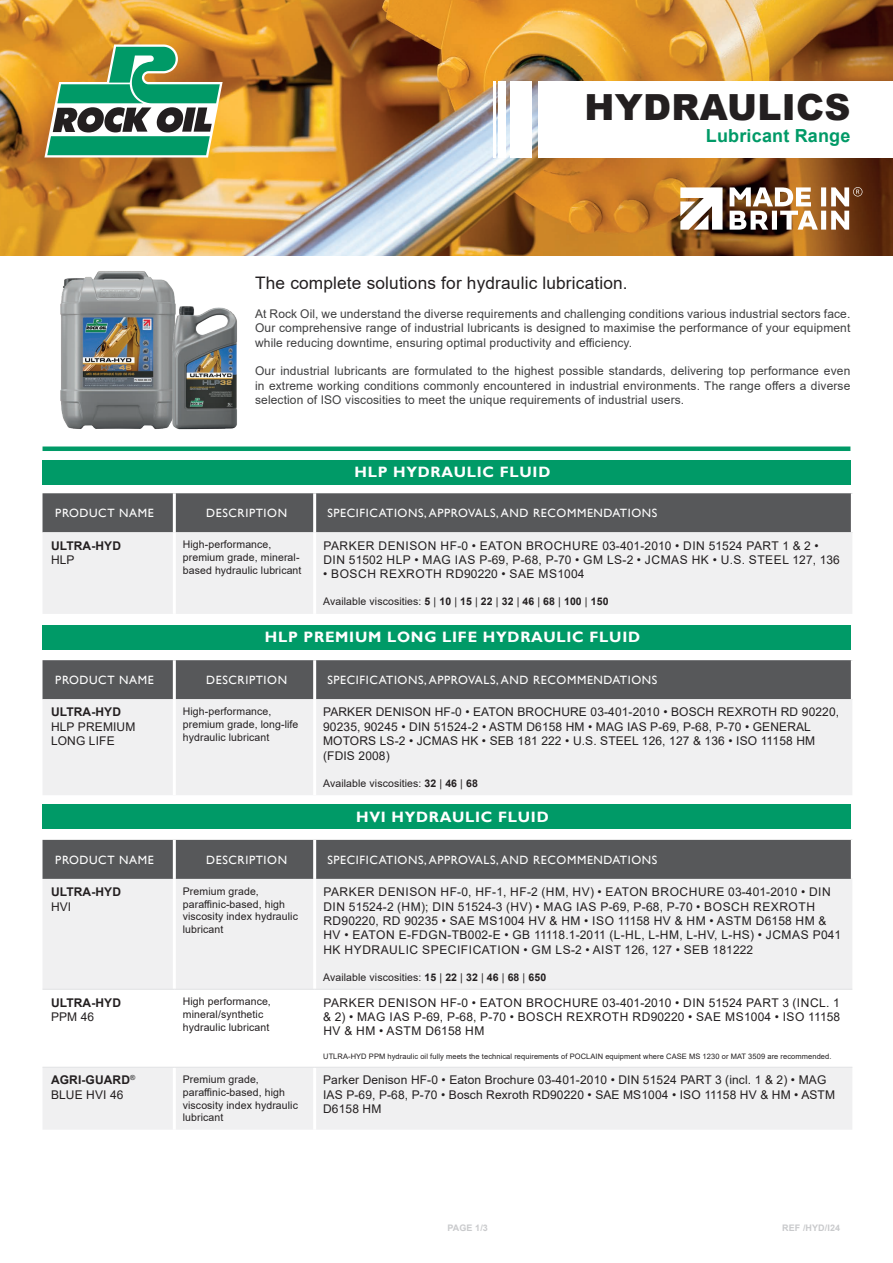
<style>
.page{position:relative;width:893px;height:1263px;background:#fff}
.page>*{position:absolute;margin:0;border:0;box-sizing:border-box;transform-origin:0 0}
.t1{font:900 36px "Arial";letter-spacing:.01em;color:#231f20}
.t2{font:700 18px "Arial";letter-spacing:.01em;color:#009a67}
.t3{font:17.25px "Arial";letter-spacing:.01em;color:#231f20}
.t4{font:700 15px "Gill Sans";letter-spacing:.05em;color:#fff}
.t5{font:12px/14.4px "Arial";letter-spacing:.01em;color:#231f20}
.t6{font:12px/14.4px "Arial";letter-spacing:.01em;color:#3e3e3f;text-align:justify}
.t7{font:12px/14.4px "Arial";letter-spacing:.045em;color:#231f20}
.t8{font:12px "Gill Sans";letter-spacing:.05em;color:#fff}
.t9{font:700 12px/14.4px "Arial";letter-spacing:.01em;color:#231f20}
.t10{font:10.5px/12.6px "Arial";letter-spacing:.01em;color:#231f20}
.t11{font:700 9px "Arial";letter-spacing:.01em;color:#c9cacc}
.t12{font:7.5px "Arial";letter-spacing:.01em;color:#231f20}
.s1{font-weight:700}
.s2{font-weight:400}
</style>
<div class="page">
<div style="left:43px;top:660px;width:808px;height:39px;background:#57585a"></div>
<div style="left:43px;top:699px;width:809px;height:96px;background:#f0f0f1"></div>
<hr style="left:173px;top:660px;width:3px;height:39px;background:#fff">
<hr style="left:313px;top:660px;width:3px;height:39px;background:#fff">
<hr style="left:173px;top:699px;width:3px;height:96px;background:#fff">
<hr style="left:313px;top:699px;width:3px;height:96px;background:#fff">
<div style="left:43px;top:625px;width:808px;height:24px;background:#009a67"></div>
<div style="left:43px;top:493px;width:808px;height:39px;background:#57585a"></div>
<div style="left:43px;top:532px;width:809px;height:82px;background:#f0f0f1"></div>
<hr style="left:173px;top:493px;width:3px;height:39px;background:#fff">
<hr style="left:313px;top:493px;width:3px;height:39px;background:#fff">
<hr style="left:173px;top:532px;width:3px;height:82px;background:#fff">
<hr style="left:313px;top:532px;width:3px;height:82px;background:#fff">
<div style="left:43px;top:460px;width:808px;height:25px;background:#009a67"></div>
<div style="left:43px;top:446px;width:807px;height:5px;background:#009a67"></div>
<div style="left:43px;top:840px;width:808px;height:39px;background:#57585a"></div>
<svg style="left:43px;top:879px;width:809px;height:251px;fill:#f0f0f1"></svg>
<hr style="left:173px;top:840px;width:3px;height:39px;background:#fff">
<hr style="left:313px;top:840px;width:3px;height:39px;background:#fff">
<hr style="left:173px;top:879px;width:3px;height:110px;background:#fff">
<hr style="left:313px;top:879px;width:3px;height:110px;background:#fff">
<hr style="left:173px;top:990px;width:3px;height:77px;background:#fff">
<hr style="left:313px;top:990px;width:3px;height:77px;background:#fff">
<hr style="left:173px;top:1067px;width:3px;height:63px;background:#fff">
<hr style="left:313px;top:1067px;width:3px;height:63px;background:#fff">
<hr style="left:43px;top:989px;width:131px;height:1px;background:#e1e2e4">
<hr style="left:174px;top:989px;width:141px;height:1px;background:#e1e2e4">
<hr style="left:315px;top:989px;width:537px;height:1px;background:#e1e2e4">
<hr style="left:43px;top:1067px;width:131px;height:1px;background:#e1e2e4">
<hr style="left:174px;top:1067px;width:141px;height:1px;background:#e1e2e4">
<hr style="left:315px;top:1067px;width:537px;height:1px;background:#e1e2e4">
<div style="left:43px;top:804px;width:808px;height:25px;background:#009a67"></div>
<img style="left:24px;top:255px;width:188px;height:174px">
<img style="left:130px;top:293px;width:107px;height:137px">
<img style="left:0;top:0;width:893px;height:255px">
<svg style="left:680px;top:187px;width:43px;height:43px"></svg>
<svg style="left:730px;top:187px;width:132px;height:43px"></svg>
<svg style="left:44px;top:44px;width:179px;height:113px"></svg>
<div style="left:538px;top:82px;width:355px;height:76px;background:#fff"></div>
<div style="left:510px;top:82px;width:22px;height:76px;background:#fff"></div>
<div style="left:498px;top:82px;width:8px;height:76px;background:#fff"></div>
<hr style="left:493px;top:82px;width:3px;height:76px;background:#fff">
<h1 class="t1" style="left:584px;top:81px;width:268px">HYDRAULICS</h1>
<h2 class="t2" style="left:706px;top:123px;width:146px">Lubricant Range</h2>
<h3 class="t3" style="left:255px;top:271px;width:374px">The complete solutions for hydraulic lubrication.</h3>
<p class="t6" style="left:255px;top:306px;width:597px">At Rock Oil, we understand the diverse requirements and challenging conditions various industrial sectors face.<br>Our comprehensive range of industrial lubricants is designed to maximise the performance of your equipment while reducing downtime, ensuring optimal productivity and efficiency.</p>
<p class="t6" style="left:255px;top:364px;width:597px">Our industrial lubricants are formulated to the highest possible standards, delivering top performance even in extreme working conditions commonly encountered in industrial environments. The range offers a diverse selection of ISO viscosities to meet the unique requirements of industrial users.</p>
<p class="t4" style="left:354px;top:463px;width:197px">HLP HYDRAULIC FLUID</p>
<p class="t8" style="left:55px;top:506px;width:100px">PRODUCT NAME</p>
<p class="t8" style="left:206px;top:506px;width:82px">DESCRIPTION</p>
<p class="t8" style="left:327px;top:506px;width:331px">SPECIFICATIONS, APPROVALS, AND RECOMMENDATIONS</p>
<p class="t9" style="left:51px;top:538px;width:72px">ULTRA-HYD</p>
<p class="t5" style="left:51px;top:552px;width:25px">HLP</p>
<p class="t10" style="left:183px;top:538px;width:120px">High-performance, premium grade, mineral&shy;based hydraulic lubricant</p>
<p class="t7" style="left:323px;top:538px;width:518px">PARKER DENISON HF-0 • EATON BROCHURE 03-401-2010 • DIN 51524 PART 1 &amp; 2 •<br>DIN 51502 HLP • MAG IAS P-69, P-68, P-70 • GM LS-2 • JCMAS HK • U.S. STEEL 127, 136</p>
<p class="t7" style="left:323px;top:567px;width:263px">• BOSCH REXROTH RD90220 • SAE MS1004</p>
<p class="t10" style="left:323px;top:595px;width:287px">Available viscosities: <span class="s1">5</span> | <span class="s1">10</span> | <span class="s1">15</span> | <span class="s1">22</span> | <span class="s1">32</span> | <span class="s1">46</span> | <span class="s1">68</span> | <span class="s1">100</span> | <span class="s1">150</span></p>
<p class="t4" style="left:265px;top:628px;width:377px">HLP PREMIUM LONG LIFE HYDRAULIC FLUID</p>
<p class="t8" style="left:55px;top:673px;width:100px">PRODUCT NAME</p>
<p class="t8" style="left:206px;top:673px;width:82px">DESCRIPTION</p>
<p class="t8" style="left:327px;top:673px;width:331px">SPECIFICATIONS, APPROVALS, AND RECOMMENDATIONS</p>
<p class="t9" style="left:51px;top:705px;width:72px">ULTRA-HYD</p>
<p class="t5" style="left:51px;top:719px;width:86px">HLP PREMIUM<br>LONG LIFE</p>
<p class="t10" style="left:183px;top:705px;width:117px">High-performance, premium grade, long-life hydraulic lubricant</p>
<p class="t5" style="left:323px;top:705px;width:517px">PARKER DENISON HF-0 • EATON BROCHURE 03-401-2010 • BOSCH REXROTH RD 90220, 90235, 90245 • DIN 51524-2 • ASTM D6158 HM • MAG IAS P-69, P-68, P-70 • GENERAL MOTORS LS-2 • JCMAS HK • SEB 181 222 • U.S. STEEL 126, 127 &amp; 136 • ISO 11158 HM (FDIS 2008)</p>
<p class="t10" style="left:323px;top:777px;width:156px">Available viscosities: <span class="s1">32</span> | <span class="s1">46</span> | <span class="s1">68</span></p>
<p class="t4" style="left:356px;top:807px;width:194px">HVI HYDRAULIC FLUID</p>
<p class="t8" style="left:55px;top:852px;width:100px">PRODUCT NAME</p>
<p class="t8" style="left:206px;top:852px;width:82px">DESCRIPTION</p>
<p class="t8" style="left:327px;top:852px;width:331px">SPECIFICATIONS, APPROVALS, AND RECOMMENDATIONS</p>
<p class="t9" style="left:51px;top:885px;width:72px">ULTRA-HYD</p>
<p class="t5" style="left:51px;top:899px;width:22px">HVI</p>
<p class="t10" style="left:183px;top:885px;width:117px">Premium grade, paraffinic-based, high viscosity index hydraulic lubricant</p>
<p class="t7" style="left:323px;top:885px;width:519px">PARKER DENISON HF-0, HF-1, HF-2 (HM, HV) • EATON BROCHURE 03-401-2010 • DIN DIN 51524-2 (HM); DIN 51524-3 (HV) • MAG IAS P-69, P-68, P-70 • BOSCH REXROTH RD90220, RD 90235 • SAE MS1004 HV &amp; HM • ISO 11158 HV &amp; HM • ASTM D6158 HM &amp; HV • EATON E-FDGN-TB002-E • GB 11118.1-2011 (L-HL, L-HM, L-HV, L-HS) • JCMAS P041<br>HK HYDRAULIC SPECIFICATION • GM LS-2 • AIST 126, 127 • SEB 181222</p>
<p class="t10" style="left:323px;top:971px;width:224px">Available viscosities: <span class="s1">15</span> | <span class="s1">22</span> | <span class="s1">32</span> | <span class="s1">46</span> | <span class="s1">68</span> | <span class="s1">650</span></p>
<p class="t9" style="left:51px;top:995px;width:72px">ULTRA-HYD</p>
<p class="t5" style="left:51px;top:1009px;width:45px">PPM 46</p>
<p class="t10" style="left:183px;top:995px;width:90px">High performance, mineral/synthetic hydraulic lubricant</p>
<p class="t5" style="left:323px;top:995px;width:519px;text-align:justify">PARKER DENISON HF-0 • EATON BROCHURE 03-401-2010 • DIN 51524 PART 3 (INCL. 1 &amp; 2) • MAG IAS P-69, P-68, P-70 • BOSCH REXROTH RD90220 • SAE MS1004 • ISO 11158<br>HV &amp; HM • ASTM D6158 HM</p>
<p class="t12" style="left:323px;top:1051px;width:510px">UTLRA-HYD PPM hydraulic oil fully meets the technical requirements of POCLAIN equipment where CASE MS 1230 or MAT 3509 are recommended.</p>
<p class="t9" style="left:51px;top:1073px;width:86px">AGRI-GUARD<sup>®<br></sup><span class="s2">BLUE HVI 46</span></p>
<p class="t10" style="left:183px;top:1073px;width:117px">Premium grade, paraffinic-based, high viscosity index hydraulic lubricant</p>
<p class="t5" style="left:323px;top:1073px;width:513px">Parker Denison HF-0 • Eaton Brochure 03-401-2010 • DIN 51524 PART 3 (incl. 1 &amp; 2) • MAG<br>IAS P-69, P-68, P-70 • Bosch Rexroth RD90220 • SAE MS1004 • ISO 11158 HV &amp; HM • ASTM<br>D6158 HM</p>
<p class="t11" style="left:447px;top:1222px;width:42px">PAGE 1/3</p>
<p class="t11" style="left:782px;top:1222px;width:60px">REF /HYD/I24</p>
</div>
